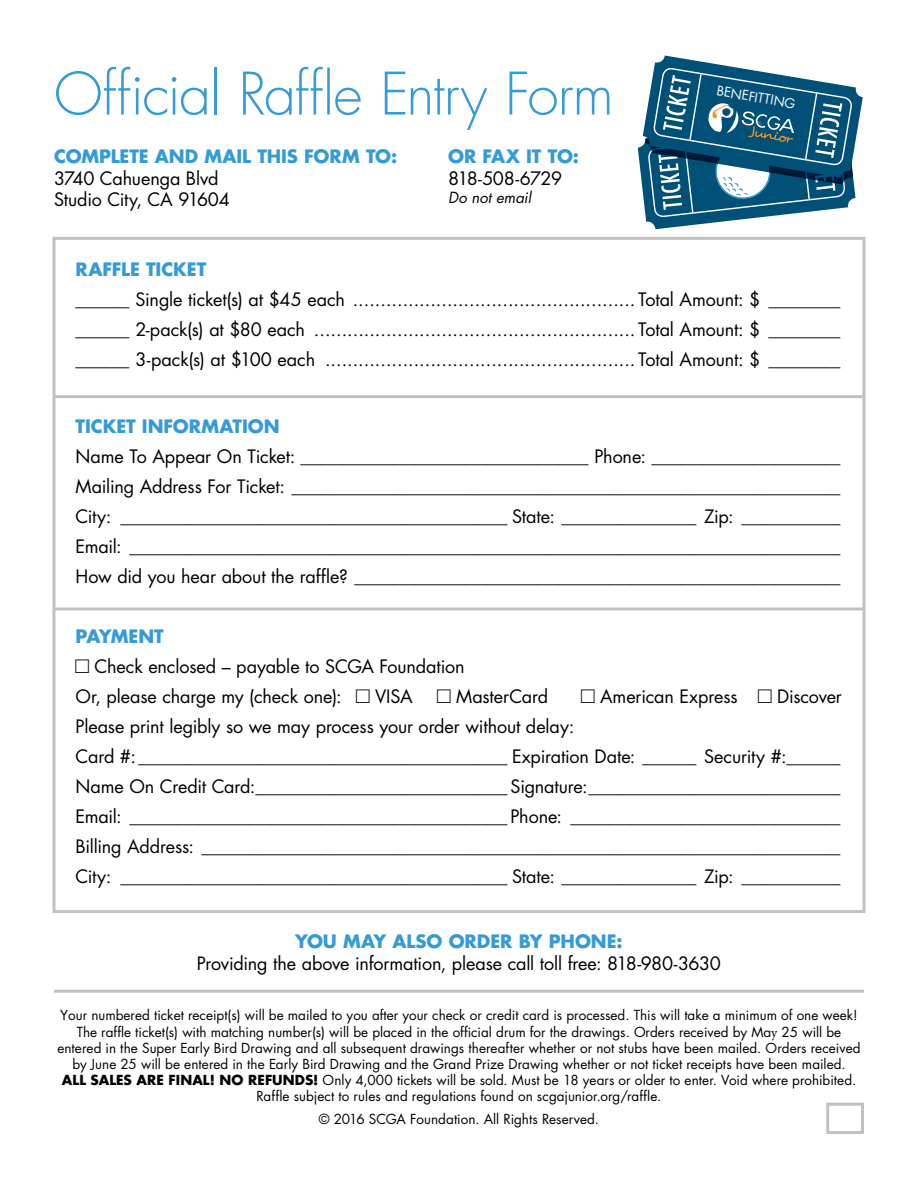
<style>
.page{position:relative;width:918px;height:1188px;background:#fff}
.page>*{position:absolute;margin:0;border:0;box-sizing:border-box;transform-origin:0 0}
.t1{font:300 57px "Futura Std";letter-spacing:-.02em;color:#359bd6}
.t2{font:18px/30px "Futura Std";letter-spacing:-.01em;color:#000}
.t3{font:700 18px "Futura Std";color:#359bd6}
.t4{font:18px "Futura Std";letter-spacing:-.04em;color:#000}
.t5{font:italic 15px "Futura Std";color:#000}
.t6{font:13.5px/16.2px "Futura Std";color:#000;text-align:center}
.t7{font:13.05px "Futura Std";color:#fff}
.s1{font-weight:700;color:#359bd6}
.s2{font-family:"Web Hosting Hub Glyphs";font-size:13.5px}
.s3{font-family:"Minion Pro"}
.s4{font-weight:700}
</style>
<div class="page">
<div style="left:52px;top:237px;width:814px;height:676px;border:3px solid #c2c1c1"></div>
<hr style="left:54px;top:395px;width:810px;height:3px;background:#c2c1c1">
<hr style="left:54px;top:608px;width:810px;height:2px;background:#c2c1c1">
<svg style="left:638px;top:56px;width:225px;height:173px"></svg>
<div style="left:826px;top:1103px;width:38px;height:31px;border:3px solid #c2c1c1"></div>
<hr style="left:54px;top:990px;width:810px;height:3px;background:#c2c1c1">
<h1 class="t1" style="left:54px;top:59px;width:561px">Official Raffle Entry Form</h1>
<p class="t3" style="left:54px;top:144px;width:345px">COMPLETE AND MAIL THIS FORM TO:</p>
<p class="t2" style="left:54px;top:167px;width:177px;line-height:21.6px">3740 Cahuenga Blvd<br>Studio City, CA 91604</p>
<p class="t3" style="left:448px;top:144px;width:132px">OR FAX IT TO:</p>
<p class="t4" style="left:448px;top:166px;width:116px">818-508-6729</p>
<p class="t5" style="left:448px;top:187px;width:84px">Do not email</p>
<p class="t7" style="left:718px;top:82px;width:81px;rotate:10deg">BENEFITTING</p>
<p class="t3" style="left:76px;top:257px;width:132px">RAFFLE TICKET</p>
<p class="t2" style="left:76px;top:284px;width:767px;text-align:justify">______ Single ticket(s) at $45 each ................................................... Total Amount: $ ________ ______ 2-pack(s) at $80 each .......................................................... Total Amount: $ ________ ______ 3-pack(s) at $100 each ........................................................ Total Amount: $ ________</p>
<p class="t3" style="left:76px;top:414px;width:206px">TICKET INFORMATION</p>
<p class="t2" style="left:76px;top:442px;width:767px;text-align:justify">Name To Appear On Ticket: ________________________________ Phone: _____________________ Mailing Address For Ticket: _____________________________________________________________ City: ___________________________________________ State: _______________ Zip: ___________ Email: _______________________________________________________________________________ How did you hear about the raffle? ______________________________________________________</p>
<p class="t2" style="left:76px;top:622px;width:391px"><span class="s1">PAYMENT<br></span><span class="s2">▭</span> Check enclosed – payable to SCGA Foundation<br>Or, please charge my (check one): <span class="s2">▭</span> VISA</p>
<p class="t2" style="left:437px;top:682px;width:113px"><span class="s2">▭</span> MasterCard</p>
<p class="t2" style="left:581px;top:682px;width:262px"><span class="s2">▭</span> American Express <span class="s2">▭</span> Discover</p>
<p class="t2" style="left:76px;top:712px;width:767px">Please print legibly so we may process your order without delay:<br>Card #: _________________________________________ Expiration Date: ______ Security #:______ Name On Credit Card:____________________________ Signature:____________________________ Email: __________________________________________ Phone: ______________________________ Billing Address: _______________________________________________________________________ City: ___________________________________________ State: _______________ Zip: ___________</p>
<p class="t3" style="left:295px;top:929px;width:329px">YOU MAY ALSO ORDER BY PHONE:</p>
<p class="t2" style="left:197px;top:948px;width:526px">Providing the above information, please call toll free: 818-980-3630</p>
<p class="t6" style="left:57px;top:1007px;width:805px">Your numbered ticket receipt(s) will be mailed to you after your check or credit card is processed. This will take a minimum of one week!<br>The raffle ticket(s) with matching number(s) will be placed in the official drum for the drawings. Orders received by Ma<span class="s3">y</span> 25 will be entered in the Super Early Bird Drawing and all subsequent drawings thereafter whether or not stubs have been mailed. Orders received by June 25 will be entered in the Early Bird Drawing and the Grand Prize Drawing whether or not ticket receipts have been mailed.<br><span class="s4">ALL SALES ARE FINAL! NO REFUNDS!</span> Only 4,000 tickets will be sold. Must be 18 years or older to enter. Void where prohibited.<br>Raffle subject to rules and regulations found on scgajunior.org/raffle.</p>
<p class="t6" style="left:319px;top:1111px;width:282px">© 2016 SCGA Foundation. All Rights Reserved.</p>
</div>
